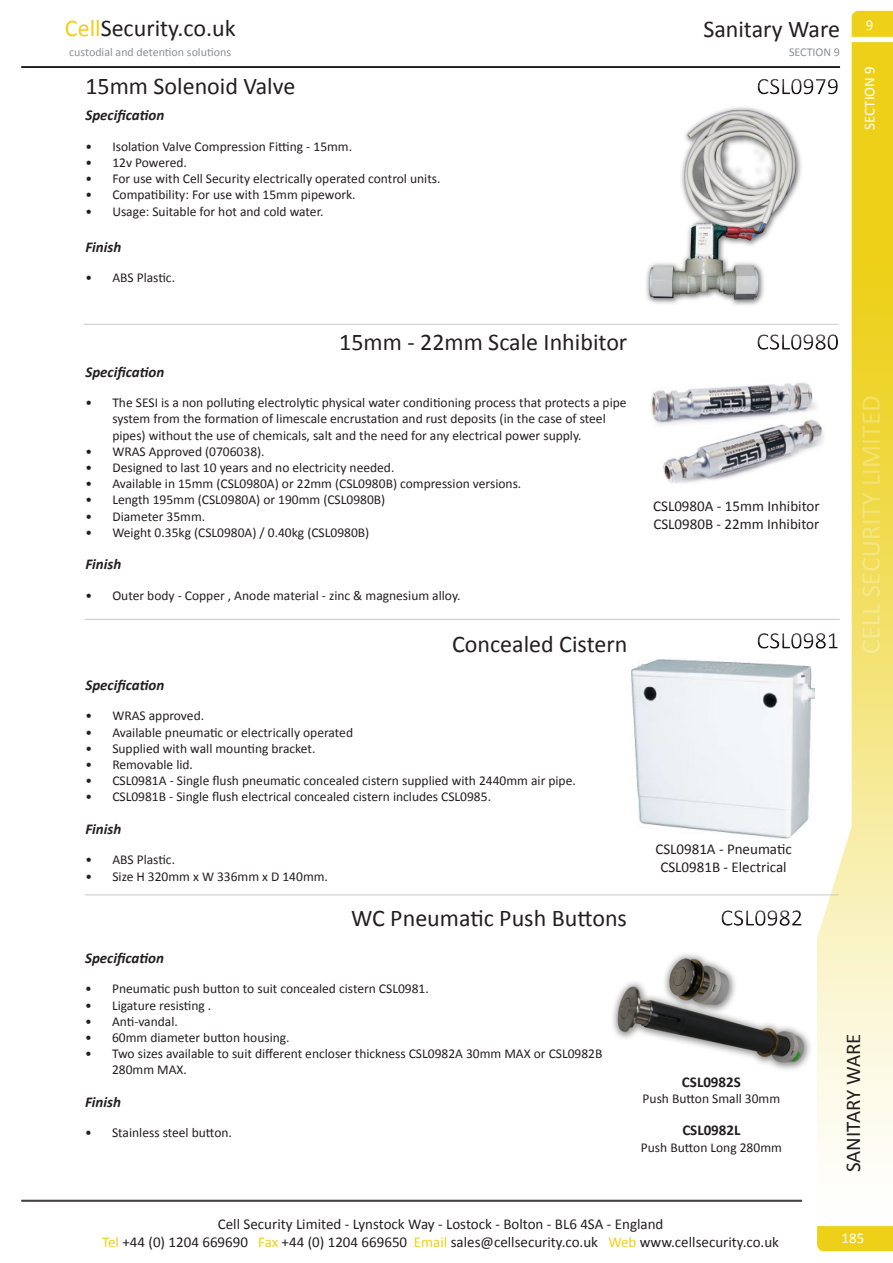
<style>
.page{position:relative;width:893px;height:1263px;background:#fff}
.page>*{position:absolute;margin:0;border:0;box-sizing:border-box;transform-origin:0 0}
.t1{font:24px "Calibri";color:#231f20}
.t2{font:21px "Calibri";color:#231f20}
.t3{font:15px/18px "Calibri";color:#231f20;text-align:center}
.t4{font:italic 700 15px "Calibri";color:#231f20}
.t5{font:700 15px "Calibri";color:#231f20}
.t6{font:15px "Calibri";color:#fff}
.t7{font:13.5px/16.2px "Calibri";color:#231f20}
.t8{font:12px "Calibri";color:#8d8f92}
.s1{color:#edd017}
</style>
<div class="page">
<img style="left:21px;top:10px;width:872px;height:1242px">
<hr style="left:21px;top:66px;width:819px;height:1px;background:#231f20">
<hr style="left:21px;top:67px;width:819px;height:1px;background:#231f20">
<hr style="left:21px;top:1200px;width:781px;height:1px;background:#231f20">
<hr style="left:21px;top:1201px;width:781px;height:1px;background:#231f20">
<hr style="left:85px;top:895px;width:754px;height:1px;background:#c8c8c8">
<div style="left:747px;top:325px;width:99px;height:29px;background:#fff"></div>
<div style="left:750px;top:329px;width:99px;height:32px;background:#231f20;opacity:.75"></div>
<div style="left:747px;top:70px;width:98px;height:29px;background:#fff"></div>
<div style="left:750px;top:73px;width:99px;height:32px;background:#231f20;opacity:.75"></div>
<hr style="left:84px;top:324px;width:754px;height:1px;background:#c8c8c8">
<img style="left:632px;top:659px;width:182px;height:179px">
<img style="left:610px;top:951px;width:203px;height:120px">
<img style="left:644px;top:106px;width:159px;height:200px">
<hr style="left:85px;top:619px;width:755px;height:1px;background:#c8c8c8">
<div style="left:711px;top:901px;width:98px;height:29px;background:#fff"></div>
<div style="left:714px;top:904px;width:98px;height:33px;background:#231f20;opacity:.75"></div>
<div style="left:747px;top:624px;width:99px;height:29px;background:#fff"></div>
<div style="left:750px;top:626px;width:98px;height:33px;background:#231f20;opacity:.75"></div>
<img style="left:638px;top:373px;width:197px;height:118px">
<h1 class="t1" style="left:65px;top:13px;width:172px"><span class="s1">Cell</span>Security.co.uk</h1>
<p class="t6" style="left:866px;top:15px;width:9px">9</p>
<h1 class="t1" style="left:703px;top:13px;width:138px">Sanitary Ware</h1>
<p class="t8" style="left:69px;top:44px;width:163px">custodial and detention solutions</p>
<p class="t8" style="left:789px;top:44px;width:53px">SECTION 9</p>
<p class="t1" style="left:85px;top:71px;width:211px">15mm Solenoid Valve</p>
<p class="t4" style="left:85px;top:106px;width:81px">Specification</p>
<p class="t7" style="left:85px;top:138px;width:268px">• Isolation Valve Compression Fitting - 15mm.</p>
<p class="t7" style="left:85px;top:155px;width:103px">• 12v Powered.</p>
<p class="t7" style="left:85px;top:171px;width:357px">• For use with Cell Security electrically operated control units.</p>
<p class="t7" style="left:85px;top:187px;width:272px">• Compatibility: For use with 15mm pipework.</p>
<p class="t7" style="left:85px;top:203px;width:240px">• Usage: Suitable for hot and cold water.</p>
<p class="t4" style="left:85px;top:237px;width:37px">Finish</p>
<p class="t7" style="left:85px;top:270px;width:91px">• ABS Plastic.</p>
<p class="t1" style="left:339px;top:326px;width:290px">15mm - 22mm Scale Inhibitor</p>
<p class="t4" style="left:85px;top:362px;width:81px">Specification</p>
<p class="t7" style="left:112px;top:395px;width:516px;text-indent:-27px">• The SESI is a non polluting electrolytic physical water conditioning process that protects a pipe system from the formation of limescale encrustation and rust deposits (in the case of steel pipes) without the use of chemicals, salt and the need for any electrical power supply.</p>
<p class="t7" style="left:85px;top:443px;width:181px">• WRAS Approved (0706038).</p>
<p class="t7" style="left:85px;top:459px;width:311px">• Designed to last 10 years and no electricity needed.</p>
<p class="t7" style="left:85px;top:476px;width:437px">• Available in 15mm (CSL0980A) or 22mm (CSL0980B) compression versions.</p>
<p class="t7" style="left:85px;top:492px;width:301px">• Length 195mm (CSL0980A) or 190mm (CSL0980B)</p>
<p class="t7" style="left:85px;top:508px;width:121px">• Diameter 35mm.</p>
<p class="t7" style="left:85px;top:524px;width:285px">• Weight 0.35kg (CSL0980A) / 0.40kg (CSL0980B)</p>
<p class="t4" style="left:85px;top:555px;width:37px">Finish</p>
<p class="t7" style="left:85px;top:587px;width:377px">• Outer body - Copper , Anode material - zinc &amp; magnesium alloy.</p>
<p class="t1" style="left:452px;top:629px;width:177px">Concealed Cistern</p>
<p class="t3" style="left:653px;top:497px;width:168px;text-align:left">CSL0980A - 15mm Inhibitor<br>CSL0980B - 22mm Inhibitor</p>
<p class="t6" style="left:860px;top:130px;width:65px;rotate:-90deg">SECTION 9</p>
<p class="t4" style="left:85px;top:675px;width:81px">Specification</p>
<p class="t7" style="left:85px;top:708px;width:120px">• WRAS approved.</p>
<p class="t7" style="left:85px;top:724px;width:269px">• Available pneumatic or electrically operated</p>
<p class="t7" style="left:85px;top:740px;width:232px">• Supplied with wall mounting bracket.</p>
<p class="t7" style="left:85px;top:756px;width:109px">• Removable lid.</p>
<p class="t7" style="left:85px;top:772px;width:492px">• CSL0981A - Single flush pneumatic concealed cistern supplied with 2440mm air pipe.</p>
<p class="t7" style="left:85px;top:789px;width:407px">• CSL0981B - Single flush electrical concealed cistern includes CSL0985.</p>
<p class="t4" style="left:85px;top:819px;width:37px">Finish</p>
<p class="t7" style="left:85px;top:852px;width:91px">• ABS Plastic.</p>
<p class="t7" style="left:85px;top:868px;width:244px">• Size H 320mm x W 336mm x D 140mm.</p>
<p class="t1" style="left:351px;top:902px;width:277px">WC Pneumatic Push Buttons</p>
<p class="t4" style="left:85px;top:948px;width:81px">Specification</p>
<p class="t7" style="left:85px;top:981px;width:345px">• Pneumatic push button to suit concealed cistern CSL0981.</p>
<p class="t7" style="left:85px;top:997px;width:128px">• Ligature resisting .</p>
<p class="t7" style="left:85px;top:1013px;width:94px">• Anti-vandal.</p>
<p class="t7" style="left:85px;top:1029px;width:206px">• 60mm diameter button housing.</p>
<p class="t7" style="left:112px;top:1046px;width:492px;text-indent:-27px">• Two sizes available to suit different encloser thickness CSL0982A 30mm MAX or CSL0982B<br>280mm MAX.</p>
<p class="t4" style="left:85px;top:1092px;width:37px">Finish</p>
<p class="t7" style="left:85px;top:1125px;width:148px">• Stainless steel button.</p>
<p class="t3" style="left:655px;top:840px;width:138px">CSL0981A - Pneumatic<br>CSL0981B - Electrical</p>
<p class="t5" style="left:682px;top:1072px;width:60px">CSL0982S</p>
<p class="t7" style="left:643px;top:1090px;width:139px">Push Button Small 30mm</p>
<p class="t5" style="left:682px;top:1121px;width:60px">CSL0982L</p>
<p class="t7" style="left:641px;top:1139px;width:142px">Push Button Long 280mm</p>
<p class="t3" style="left:102px;top:1215px;width:678px">Cell Security Limited - Lynstock Way - Lostock - Bolton - BL6 4SA - England<br><span class="s1">Tel</span> +44 (0) 1204 669690 <span class="s1">Fax</span> +44 (0) 1204 669650 <span class="s1">Email</span> sales@cellsecurity.co.uk <span class="s1">Web</span> www.cellsecurity.co.uk</p>
<h2 class="t2" style="left:840px;top:1172px;width:140px;rotate:-90deg">SANITARY WARE</h2>
<p class="t6" style="left:841px;top:1229px;width:24px">185</p>
</div>
